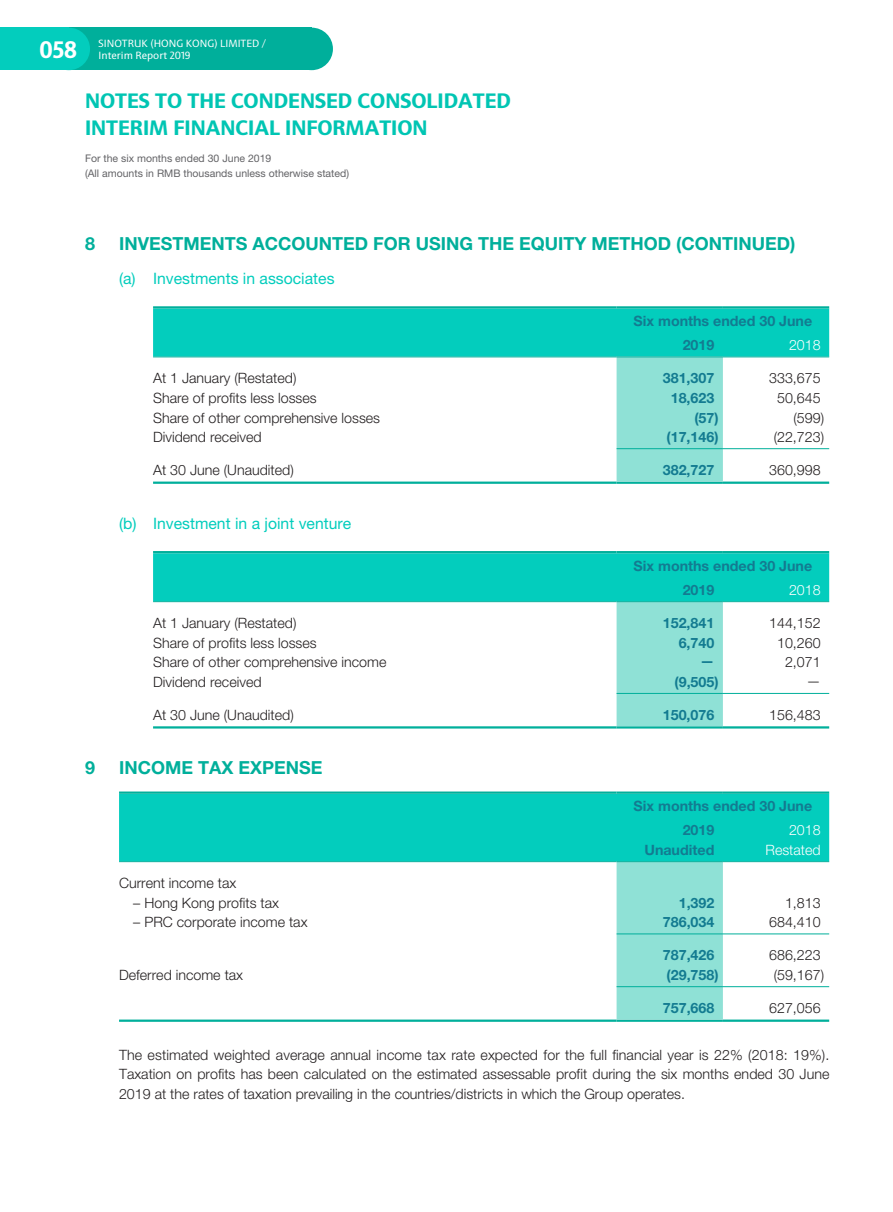
<style>
.page{position:relative;width:893px;height:1212px;background:#fff}
.page>*{position:absolute;margin:0;border:0;box-sizing:border-box;transform-origin:0 0}
.t1{font:700 24px "Sinova Pro";color:#fff;scale:.9 1}
.t2{font:700 21px/27px "Sinova Pro";color:#00c5b3}
._3__標題{font:700 18px "Helvetica Neue LT Std";color:#00af9b}
._4__副標題{font:15.75px "Helvetica Neue LT Std";color:#03cdbd}
._1__內文{font:300 14.25px/19.5px "Helvetica Neue LT Std";color:#231f20;text-align:justify}
._1__內文-2{font:700 14.25px "Helvetica Neue LT Std";color:#137b91}
._1__內文-3{font:300 14.25px "Helvetica Neue LT Std";color:#fff}
.t3{font:10.5px/15px "Helvetica Neue LT Std";color:#636366}
.t4{font:10.5px/12px "Sinova Pro";color:#fff}
</style>
<div class="page">
<div style="left:290px;top:28px;width:43px;height:42px;background:#00af9b;border-radius:50%"></div>
<div style="left:0;top:28px;width:312px;height:42px;background:#00af9b"></div>
<div style="left:48px;top:28px;width:42px;height:42px;background:#03cdbd;border-radius:50%"></div>
<div style="left:0;top:28px;width:69px;height:42px;background:#03cdbd"></div>
<svg style="left:153px;top:308px;width:676px;height:174px"></svg>
<hr style="left:153px;top:306px;width:464px;height:2px;background:#00af9b">
<hr style="left:617px;top:306px;width:106px;height:2px;background:#00af9b">
<hr style="left:723px;top:306px;width:106px;height:2px;background:#00af9b">
<hr style="left:153px;top:356px;width:464px;height:1px;background:#00af9b">
<hr style="left:617px;top:356px;width:106px;height:1px;background:#00af9b">
<hr style="left:723px;top:356px;width:106px;height:1px;background:#00af9b">
<hr style="left:617px;top:448px;width:106px;height:1px;background:#00af9b">
<hr style="left:723px;top:448px;width:106px;height:1px;background:#00af9b">
<hr style="left:153px;top:482px;width:464px;height:2px;background:#00af9b">
<hr style="left:617px;top:482px;width:106px;height:2px;background:#00af9b">
<hr style="left:723px;top:482px;width:106px;height:2px;background:#00af9b">
<svg style="left:153px;top:553px;width:676px;height:173px"></svg>
<hr style="left:153px;top:551px;width:464px;height:2px;background:#00af9b">
<hr style="left:617px;top:551px;width:106px;height:2px;background:#00af9b">
<hr style="left:723px;top:551px;width:106px;height:2px;background:#00af9b">
<hr style="left:153px;top:601px;width:464px;height:1px;background:#00af9b">
<hr style="left:617px;top:601px;width:106px;height:1px;background:#00af9b">
<hr style="left:723px;top:601px;width:106px;height:1px;background:#00af9b">
<hr style="left:617px;top:693px;width:106px;height:1px;background:#00af9b">
<hr style="left:723px;top:693px;width:106px;height:1px;background:#00af9b">
<hr style="left:153px;top:726px;width:464px;height:2px;background:#00af9b">
<hr style="left:617px;top:726px;width:106px;height:2px;background:#00af9b">
<hr style="left:723px;top:726px;width:106px;height:2px;background:#00af9b">
<div style="left:119px;top:794px;width:710px;height:67px;background:#03cdbd"></div>
<div style="left:617px;top:862px;width:106px;height:157px;background:#8fe1d6"></div>
<hr style="left:119px;top:791px;width:498px;height:3px;background:#00af9b">
<hr style="left:617px;top:791px;width:106px;height:3px;background:#00af9b">
<hr style="left:723px;top:791px;width:106px;height:3px;background:#00af9b">
<hr style="left:119px;top:861px;width:498px;height:1px;background:#00af9b">
<hr style="left:617px;top:861px;width:106px;height:1px;background:#00af9b">
<hr style="left:723px;top:861px;width:106px;height:1px;background:#00af9b">
<hr style="left:617px;top:933px;width:106px;height:1px;background:#00af9b">
<hr style="left:723px;top:933px;width:106px;height:1px;background:#00af9b">
<hr style="left:617px;top:986px;width:106px;height:1px;background:#00af9b">
<hr style="left:723px;top:986px;width:106px;height:1px;background:#00af9b">
<hr style="left:119px;top:1019px;width:498px;height:3px;background:#00af9b">
<hr style="left:617px;top:1019px;width:106px;height:3px;background:#00af9b">
<hr style="left:723px;top:1019px;width:106px;height:3px;background:#00af9b">
<h1 class="t1" style="left:40px;top:36px;width:43px">058</h1>
<p class="t4" style="left:99px;top:37px;width:169px">SINOTRUK (HONG KONG) LIMITED /<br>Interim Report 2019</p>
<h2 class="t2" style="left:85px;top:87px;width:427px">NOTES TO THE CONDENSED CONSOLIDATED<br>INTERIM FINANCIAL INFORMATION</h2>
<p class="t3" style="left:85px;top:150px;width:266px">For the six months ended 30 June 2019<br>(All amounts in RMB thousands unless otherwise stated)</p>
<p class="_3__標題" style="left:85px;top:232px;width:12px">8</p>
<p class="_3__標題" style="left:119px;top:232px;width:678px">INVESTMENTS ACCOUNTED FOR USING THE EQUITY METHOD (CONTINUED)</p>
<p class="_4__副標題" style="left:119px;top:269px;width:217px">(a) Investments in associates</p>
<p class="_1__內文-2" style="left:633px;top:312px;width:180px">Six months ended 30 June</p>
<p class="_1__內文-2" style="left:683px;top:336px;width:33px">2019</p>
<p class="_1__內文-3" style="left:789px;top:336px;width:33px">2018</p>
<p class="_1__內文" style="left:153px;top:368px;width:145px">At 1 January (Restated)</p>
<p class="_1__內文-2" style="left:663px;top:370px;width:53px">381,307</p>
<p class="_1__內文" style="left:769px;top:368px;width:53px">333,675</p>
<p class="_1__內文" style="left:153px;top:388px;width:165px">Share of profits less losses</p>
<p class="_1__內文-2" style="left:671px;top:389px;width:45px">18,623</p>
<p class="_1__內文" style="left:777px;top:388px;width:45px">50,645</p>
<p class="_1__內文" style="left:153px;top:407px;width:229px">Share of other comprehensive losses</p>
<p class="_1__內文-2" style="left:694px;top:409px;width:26px">(57)</p>
<p class="_1__內文" style="left:793px;top:407px;width:32px">(599)</p>
<p class="_1__內文" style="left:153px;top:427px;width:110px">Dividend received</p>
<p class="_1__內文-2" style="left:667px;top:428px;width:54px">(17,146)</p>
<p class="_1__內文" style="left:774px;top:427px;width:52px">(22,723)</p>
<p class="_1__內文" style="left:153px;top:460px;width:142px">At 30 June (Unaudited)</p>
<p class="_1__內文-2" style="left:663px;top:461px;width:53px">382,727</p>
<p class="_1__內文" style="left:769px;top:460px;width:53px">360,998</p>
<p class="_4__副標題" style="left:119px;top:514px;width:234px">(b) Investment in a joint venture</p>
<p class="_1__內文-2" style="left:633px;top:557px;width:180px">Six months ended 30 June</p>
<p class="_1__內文-2" style="left:683px;top:581px;width:33px">2019</p>
<p class="_1__內文-3" style="left:789px;top:581px;width:33px">2018</p>
<p class="_1__內文" style="left:153px;top:613px;width:145px">At 1 January (Restated)</p>
<p class="_1__內文-2" style="left:663px;top:614px;width:53px">152,841</p>
<p class="_1__內文" style="left:769px;top:613px;width:53px">144,152</p>
<p class="_1__內文" style="left:153px;top:633px;width:165px">Share of profits less losses</p>
<p class="_1__內文-2" style="left:679px;top:634px;width:37px">6,740</p>
<p class="_1__內文" style="left:777px;top:633px;width:45px">10,260</p>
<p class="_1__內文" style="left:153px;top:652px;width:235px">Share of other comprehensive income</p>
<p class="_1__內文-2" style="left:700px;top:652px;width:16px">—</p>
<p class="_1__內文" style="left:785px;top:652px;width:37px">2,071</p>
<p class="_1__內文" style="left:153px;top:672px;width:110px">Dividend received</p>
<p class="_1__內文-2" style="left:674px;top:673px;width:46px">(9,505)</p>
<p class="_1__內文" style="left:806px;top:671px;width:16px">—</p>
<p class="_1__內文" style="left:153px;top:705px;width:142px">At 30 June (Unaudited)</p>
<p class="_1__內文-2" style="left:663px;top:706px;width:53px">150,076</p>
<p class="_1__內文" style="left:769px;top:705px;width:53px">156,483</p>
<p class="_3__標題" style="left:85px;top:756px;width:12px">9</p>
<p class="_3__標題" style="left:119px;top:756px;width:205px">INCOME TAX EXPENSE</p>
<p class="_1__內文-2" style="left:633px;top:797px;width:180px">Six months ended 30 June</p>
<p class="_1__內文-2" style="left:683px;top:821px;width:33px">2019</p>
<p class="_1__內文-3" style="left:789px;top:822px;width:33px">2018</p>
<p class="_1__內文-2" style="left:644px;top:841px;width:71px">Unaudited</p>
<p class="_1__內文-3" style="left:765px;top:841px;width:57px">Restated</p>
<p class="_1__內文" style="left:119px;top:873px;width:119px">Current income tax</p>
<p class="_1__內文" style="left:133px;top:892px;width:147px">– Hong Kong profits tax</p>
<p class="_1__內文-2" style="left:679px;top:894px;width:37px">1,392</p>
<p class="_1__內文" style="left:785px;top:892px;width:37px">1,813</p>
<p class="_1__內文" style="left:133px;top:912px;width:176px">– PRC corporate income tax</p>
<p class="_1__內文-2" style="left:663px;top:913px;width:53px">786,034</p>
<p class="_1__內文" style="left:769px;top:912px;width:53px">684,410</p>
<p class="_1__內文-2" style="left:663px;top:946px;width:53px">787,426</p>
<p class="_1__內文" style="left:769px;top:945px;width:53px">686,223</p>
<p class="_1__內文" style="left:119px;top:965px;width:126px">Deferred income tax</p>
<p class="_1__內文-2" style="left:667px;top:966px;width:54px">(29,758)</p>
<p class="_1__內文" style="left:774px;top:965px;width:52px">(59,167)</p>
<p class="_1__內文-2" style="left:663px;top:999px;width:53px">757,668</p>
<p class="_1__內文" style="left:769px;top:998px;width:53px">627,056</p>
<p class="_1__內文" style="left:119px;top:1044px;width:712px">The estimated weighted average annual income tax rate expected for the full financial year is 22% (2018: 19%).<br>Taxation on profits has been calculated on the estimated assessable profit during the six months ended 30 June 2019 at the rates of taxation prevailing in the countries/districts in which the Group operates.</p>
</div>
